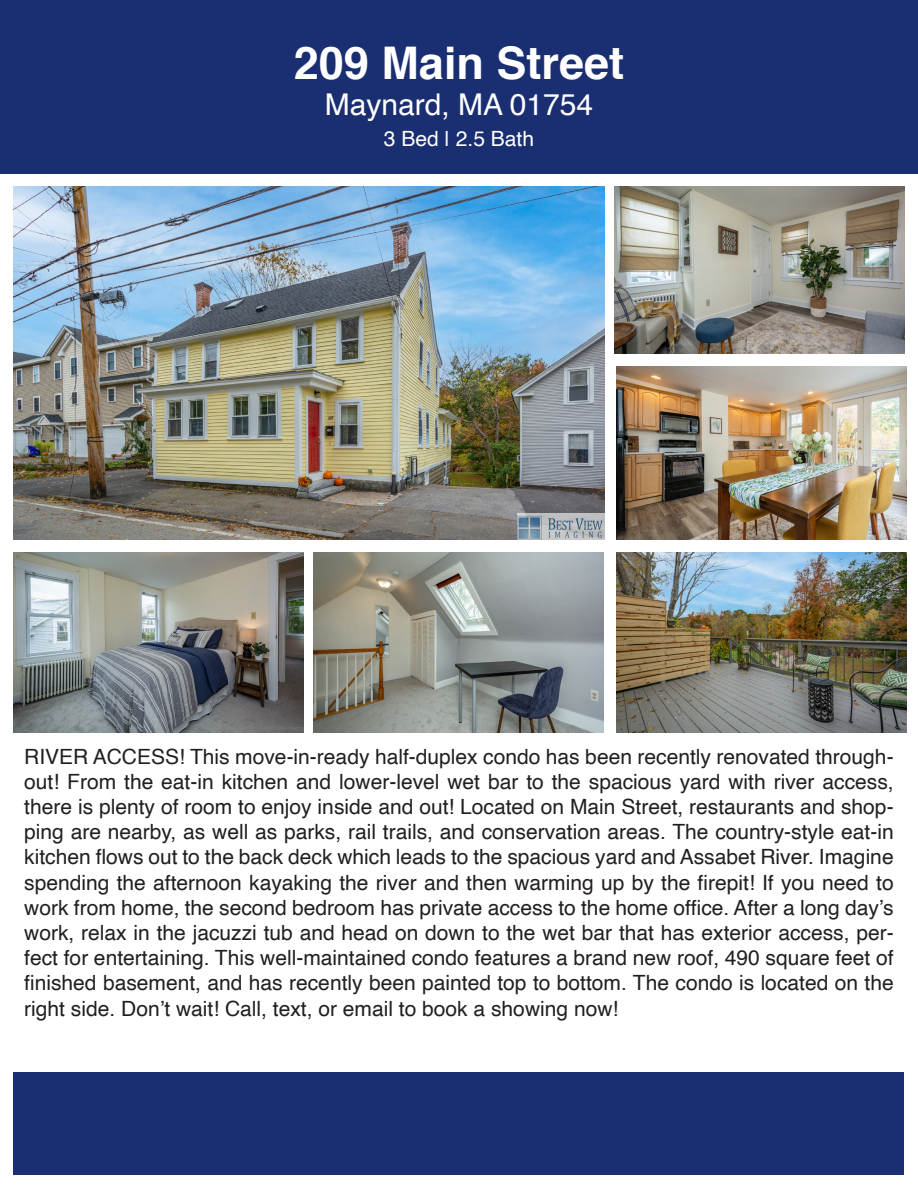
<style>
.page{position:relative;width:918px;height:1188px;background:#fff}
.page>*{position:absolute;margin:0;border:0;box-sizing:border-box;transform-origin:0 0}
.t1{font:700 45px "Helvetica";color:#fff}
.t2{font:30px "Helvetica";color:#fff}
.t3{font:21px/25.2px "Helvetica";color:#231f20;text-align:justify}
.t4{font:21px "Helvetica";color:#fff}
</style>
<div class="page">
<div style="left:0;top:0;width:918px;height:174px;background:#1a2e72"></div>
<div style="left:14px;top:1072px;width:890px;height:103px;background:#1a2e72"></div>
<img style="left:313px;top:552px;width:290px;height:180px">
<img style="left:616px;top:552px;width:290px;height:180px">
<img style="left:14px;top:552px;width:289px;height:180px">
<img style="left:617px;top:366px;width:289px;height:174px">
<img style="left:614px;top:186px;width:290px;height:168px">
<img style="left:14px;top:186px;width:591px;height:354px">
<img style="left:518px;top:513px;width:87px;height:27px">
<p class="t1" style="left:294px;top:27px;width:332px">209 Main Street</p>
<p class="t2" style="left:325px;top:82px;width:270px">Maynard, MA 01754</p>
<p class="t4" style="left:384px;top:123px;width:152px">3 Bed | 2.5 Bath</p>
<p class="t3" style="left:24px;top:744px;width:871px">RIVER ACCESS! This move-in-ready half-duplex condo has been recently renovated through&shy;out! From the eat-in kitchen and lower-level wet bar to the spacious yard with river access, there is plenty of room to enjoy inside and out! Located on Main Street, restaurants and shop&shy;ping are nearby, as well as parks, rail trails, and conservation areas. The country-style eat-in kitchen flows out to the back deck which leads to the spacious yard and Assabet River. Imagine spending the afternoon kayaking the river and then warming up by the firepit! If you need to work from home, the second bedroom has private access to the home office. After a long day’s work, relax in the jacuzzi tub and head on down to the wet bar that has exterior access, per&shy;fect for entertaining. This well-maintained condo features a brand new roof, 490 square feet of finished basement, and has recently been painted top to bottom. The condo is located on the right side. Don’t wait! Call, text, or email to book a showing now!</p>
</div>
